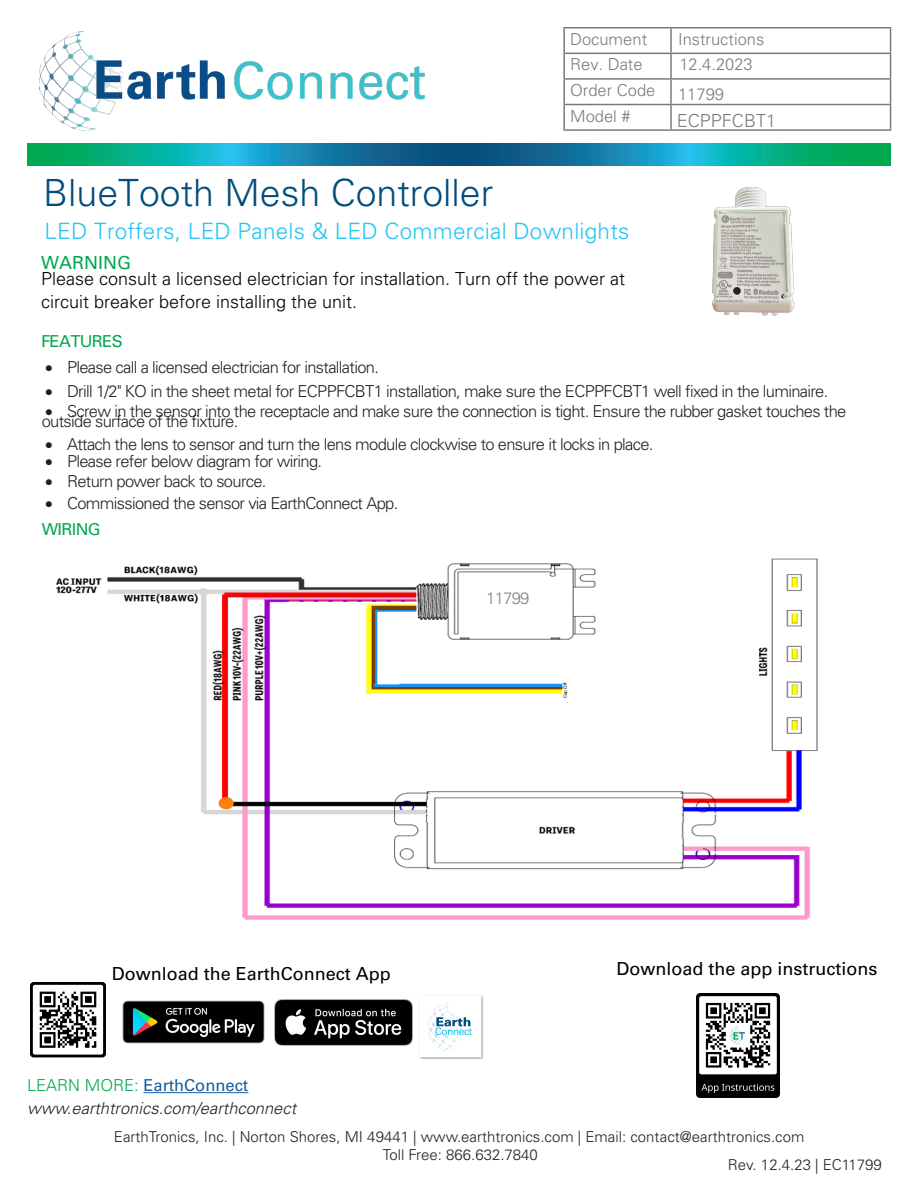
<style>
.page{position:relative;width:918px;height:1188px;background:#fff}
.page>*{position:absolute;margin:0;border:0;box-sizing:border-box;transform-origin:0 0}
.t1{font:300 37.5px "Univers LT Std";color:#034d7c}
.t2{font:300 22.5px "Univers LT Std";letter-spacing:.01em;color:#27c3f3}
.t3{font:300 18px/22.8px "Univers LT Std";color:#000}
.t4{font:18px "Univers LT Std";color:#000}
.t5{font:300 18px "Univers LT Std";color:#231f20}
.t6{font:18px "Univers LT Std";color:#00a84e}
.t7{font:300 16.5px/25.3px "Univers LT Std";letter-spacing:-.04em;color:#231f20}
.t8{font:italic 300 16.5px/22.5px "Univers LT Std";color:#231f20}
.t9{font:300 16.5px "Univers LT Std";color:#231f20}
.t10{font:16.5px "Univers LT Std";letter-spacing:-.04em;color:#00a84f}
.t11{font:300 16.5px "Univers LT Std";letter-spacing:-.04em;color:#808080}
.t12{font:300 15px/18px "Univers LT Std";color:#231f20;text-align:center}
.t13{font:4.5px "Univers LT Std";color:#000}
.s1{font-weight:400;color:#00a84f}
.s2{font-style:normal;color:#00a84e}
.s3{font-weight:400;font-style:normal;color:#175d9e}
</style>
<div class="page">
<svg style="left:27px;top:143px;width:864px;height:22px;background:#0d9298"></svg>
<img style="left:40px;top:31px;width:385px;height:99px">
<hr style="left:563px;top:27px;width:108px;height:2px;background:#231f20">
<hr style="left:563px;top:28px;width:2px;height:25px;background:#231f20">
<hr style="left:671px;top:27px;width:220px;height:2px;background:#231f20">
<hr style="left:670px;top:28px;width:2px;height:25px;background:#231f20">
<hr style="left:563px;top:53px;width:108px;height:1px;background:#231f20">
<hr style="left:563px;top:54px;width:2px;height:24px;background:#231f20">
<hr style="left:671px;top:53px;width:220px;height:1px;background:#231f20">
<hr style="left:670px;top:54px;width:2px;height:24px;background:#231f20">
<hr style="left:563px;top:78px;width:108px;height:2px;background:#231f20">
<hr style="left:563px;top:80px;width:2px;height:24px;background:#231f20">
<hr style="left:671px;top:78px;width:220px;height:2px;background:#231f20">
<hr style="left:670px;top:80px;width:2px;height:24px;background:#231f20">
<hr style="left:563px;top:104px;width:108px;height:1px;background:#231f20">
<hr style="left:563px;top:105px;width:2px;height:24px;background:#231f20">
<hr style="left:671px;top:104px;width:220px;height:1px;background:#231f20">
<hr style="left:670px;top:105px;width:2px;height:24px;background:#231f20">
<svg style="left:890px;top:28px;width:1px;height:101px"></svg>
<hr style="left:563px;top:129px;width:108px;height:2px;background:#231f20">
<hr style="left:671px;top:129px;width:220px;height:2px;background:#231f20">
<hr style="left:143px;top:1092px;width:105px;height:1px;background:#175d9e">
<img style="left:420px;top:996px;width:64px;height:64px">
<img style="left:274px;top:1000px;width:139px;height:46px">
<img style="left:122px;top:1000px;width:143px;height:44px">
<img style="left:31px;top:982px;width:74px;height:76px">
<img style="left:696px;top:993px;width:84px;height:104px">
<img style="left:56px;top:558px;width:762px;height:362px">
<img style="left:712px;top:187px;width:83px;height:129px">
<img style="left:617px;top:579px;width:119px;height:195px">
<p class="t9" style="left:570px;top:29px;width:79px">Document</p>
<p class="t9" style="left:678px;top:29px;width:88px">Instructions</p>
<p class="t7" style="left:570px;top:52px;width:74px">Rev. Date</p>
<p class="t7" style="left:679px;top:52px;width:75px">12.4.2023</p>
<p class="t9" style="left:570px;top:80px;width:87px">Order Code</p>
<p class="t7" style="left:678px;top:81px;width:47px">11799</p>
<p class="t7" style="left:570px;top:104px;width:62px">Model #</p>
<p class="t5" style="left:677px;top:110px;width:101px">ECPPFCBT1</p>
<h1 class="t1" style="left:43px;top:171px;width:452px">BlueTooth Mesh Controller</h1>
<h2 class="t2" style="left:45px;top:218px;width:586px">LED Troffers, LED Panels &amp; LED Commercial Downlights</h2>
<p class="t6" style="left:41px;top:252px;width:92px">WARNING</p>
<p class="t3" style="left:41px;top:268px;width:586px">Please consult a licensed electrician for installation. Turn off the power at circuit breaker before installing the unit.</p>
<p class="t10" style="left:41px;top:332px;width:83px">FEATURES</p>
<p class="t7" style="left:45px;top:355px;width:335px">• Please call a licensed electrician for installation.</p>
<p class="t7" style="left:45px;top:379px;width:785px">• Drill 1/2" KO in the sheet metal for ECPPFCBT1 installation, make sure the ECPPFCBT1 well fixed in the luminaire.</p>
<p class="t7" style="left:45px;top:399px;width:803px">• Screw in the sensor into the receptacle and make sure the connection is tight. Ensure the rubber gasket touches the</p>
<p class="t7" style="left:42px;top:409px;width:198px">outside surface of the fixture.</p>
<p class="t7" style="left:45px;top:432px;width:610px">• Attach the lens to sensor and turn the lens module clockwise to ensure it locks in place.</p>
<p class="t7" style="left:45px;top:449px;width:279px">• Please refer below diagram for wiring.</p>
<p class="t7" style="left:45px;top:468px;width:223px">• Return power back to source.</p>
<p class="t7" style="left:42px;top:491px;width:358px">• Commissioned the sensor via EarthConnect App.<br><span class="s1">WIRING</span></p>
<p class="t11" style="left:486px;top:589px;width:45px">11799</p>
<p class="t13" style="left:563px;top:698px;width:18px;rotate:-90deg">Cap Off</p>
<p class="t4" style="left:112px;top:963px;width:280px">Download the EarthConnect App</p>
<p class="t4" style="left:617px;top:959px;width:262px">Download the app instructions</p>
<p class="t8" style="left:27px;top:1074px;width:271px"><span class="s2">LEARN MORE:</span> <span class="s3">EarthConnect </span>www.earthtronics.com/earthconnect</p>
<p class="t12" style="left:114px;top:1128px;width:692px">EarthTronics, Inc. | Norton Shores, MI 49441 | www.earthtronics.com | Email: contact@earthtronics.com<br>Toll Free: 866.632.7840</p>
<p class="t12" style="left:728px;top:1156px;width:155px">Rev. 12.4.23 | EC11799</p>
</div>
